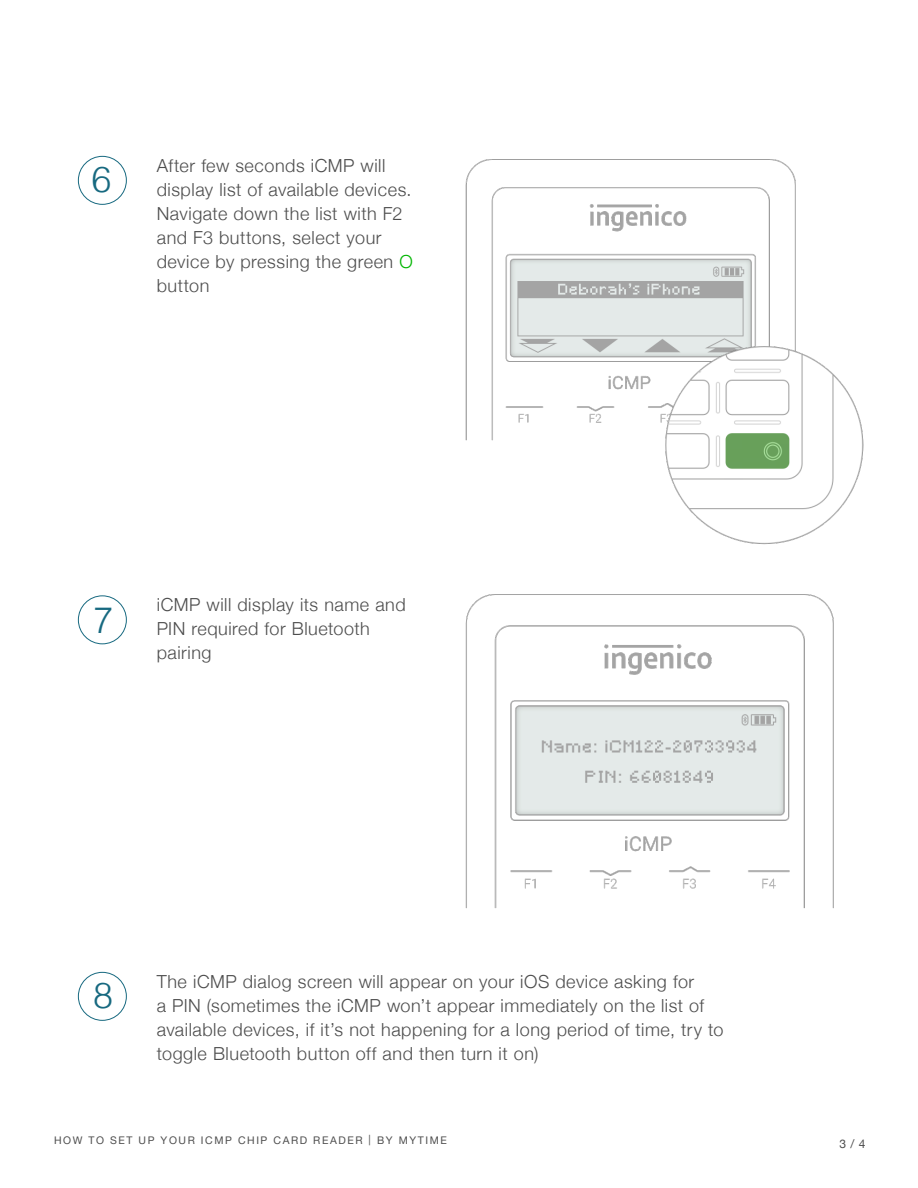
<style>
.page{position:relative;width:918px;height:1188px;background:#fff}
.page>*{position:absolute;margin:0;border:0;box-sizing:border-box;transform-origin:0 0}
.t1{font:300 36px "Helvetica";color:#176980}
.t2{font:300 18px/24px "Helvetica Neue";letter-spacing:.03em;color:#4d4d4d}
.t3{font:12px "Helvetica Neue";color:#4d4d4d}
.t4{font:10.5px "Helvetica Neue";letter-spacing:.15em;color:#4d4d4d}
.s1{color:#00b501}
</style>
<div class="page">
<div style="left:78px;top:156px;width:49px;height:49px;border:1px solid #176980;border-radius:50%"></div>
<div style="left:78px;top:595px;width:49px;height:49px;border:1px solid #176980;border-radius:50%"></div>
<div style="left:78px;top:972px;width:49px;height:49px;border:1px solid #176980;border-radius:50%"></div>
<img style="left:465px;top:159px;width:330px;height:281px">
<img style="left:465px;top:594px;width:369px;height:314px">
<img style="left:666px;top:346px;width:198px;height:199px">
<h1 class="t1" style="left:92px;top:149px;width:22px">6</h1>
<p class="t2" style="left:157px;top:152px;width:257px">After few seconds iCMP will display list of available devices.<br>Navigate down the list with F2 and F3 buttons, select your device by pressing the green <span class="s1">O </span>button</p>
<h1 class="t1" style="left:93px;top:590px;width:22px">7</h1>
<p class="t2" style="left:157px;top:592px;width:251px">iCMP will display its name and<br>PIN required for Bluetooth pairing</p>
<h1 class="t1" style="left:93px;top:965px;width:22px">8</h1>
<p class="t2" style="left:157px;top:968px;width:568px">The iCMP dialog screen will appear on your iOS device asking for<br>a PIN (sometimes the iCMP won’t appear immediately on the list of available devices, if it’s not happening for a long period of time, try to toggle Bluetooth button off and then turn it on)</p>
<p class="t4" style="left:54px;top:1133px;width:394px">HOW TO SET UP YOUR ICMP CHIP CARD READER | BY MYTIME</p>
<p class="t3" style="left:839px;top:1135px;width:27px">3 / 4</p>
</div>
